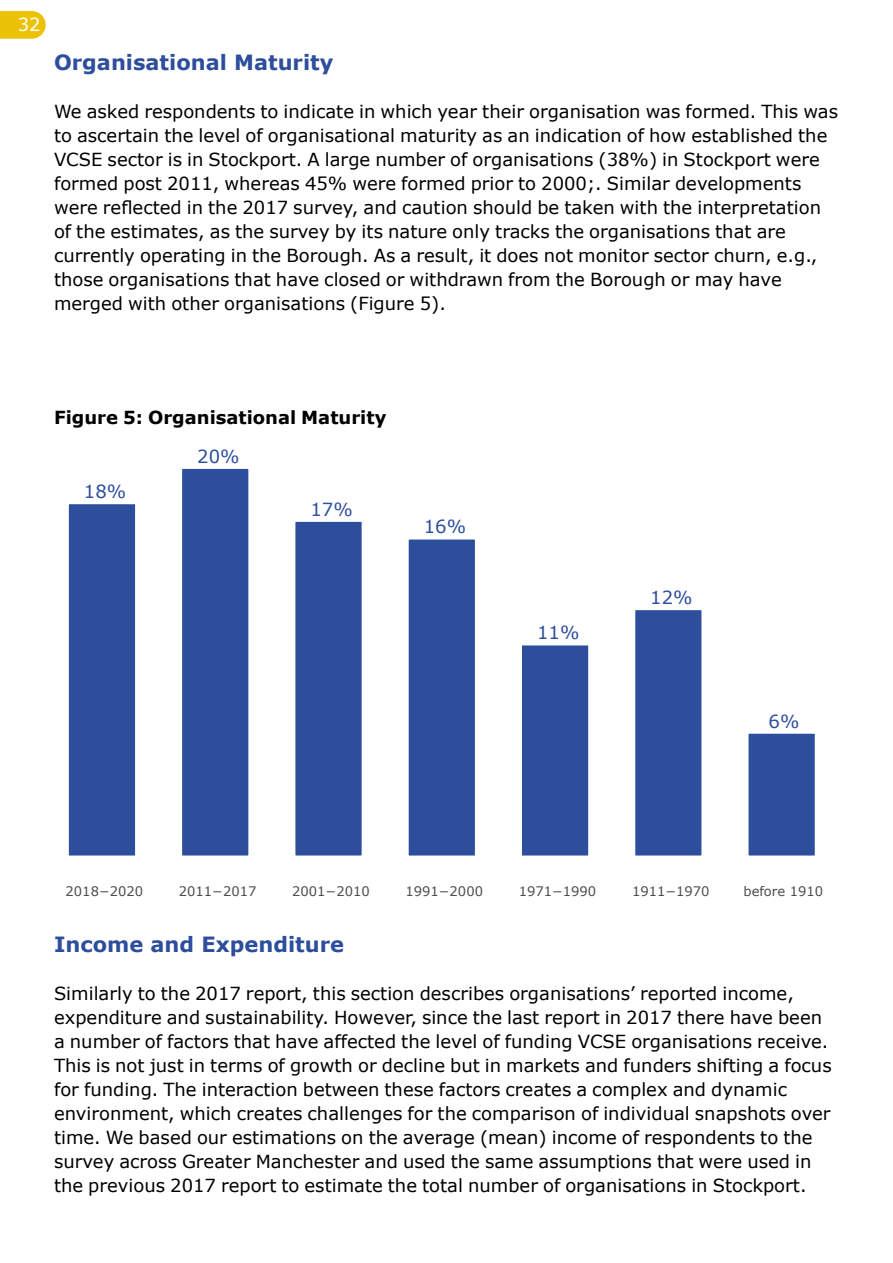
<style>
.page{position:relative;width:893px;height:1263px;background:#fff}
.page>*{position:absolute;margin:0;border:0;box-sizing:border-box;transform-origin:0 0}
.t1{font:700 21px "Verdana";color:#2d4e9d}
.t2{font:18px/24px "Verdana";color:#000}
.t3{font:700 18px "Verdana";color:#000}
.t4{font:18px "Verdana";color:#2d4e9d}
.t5{font:18px "Verdana";color:#fff}
.t6{font:13.2px "Verdana";color:#4d4d4d}
</style>
<div class="page">
<div style="left:748px;top:733px;width:68px;height:123px;background:#2d4e9d"></div>
<div style="left:747px;top:732px;width:69px;height:125px;border:2px solid #fff"></div>
<div style="left:634px;top:609px;width:68px;height:247px;background:#2d4e9d"></div>
<div style="left:633px;top:608px;width:70px;height:249px;border:2px solid #fff"></div>
<div style="left:521px;top:645px;width:68px;height:211px;background:#2d4e9d"></div>
<div style="left:520px;top:644px;width:70px;height:213px;border:2px solid #fff"></div>
<div style="left:408px;top:539px;width:68px;height:317px;background:#2d4e9d"></div>
<div style="left:407px;top:538px;width:70px;height:319px;border:2px solid #fff"></div>
<div style="left:295px;top:521px;width:67px;height:335px;background:#2d4e9d"></div>
<div style="left:294px;top:520px;width:69px;height:337px;border:2px solid #fff"></div>
<div style="left:181px;top:468px;width:68px;height:388px;background:#2d4e9d"></div>
<div style="left:180px;top:467px;width:70px;height:390px;border:2px solid #fff"></div>
<div style="left:68px;top:503px;width:68px;height:353px;background:#2d4e9d"></div>
<div style="left:67px;top:502px;width:70px;height:355px;border:2px solid #fff"></div>
<svg style="left:0;top:11px;width:46px;height:28px"></svg>
<p class="t5" style="left:18px;top:13px;width:24px">32</p>
<p class="t1" style="left:54px;top:49px;width:281px">Organisational Maturity</p>
<p class="t2" style="left:54px;top:100px;width:786px">We asked respondents to indicate in which year their organisation was formed. This was to ascertain the level of organisational maturity as an indication of how established the VCSE sector is in Stockport. A large number of organisations (38%) in Stockport were formed post 2011, whereas 45% were formed prior to 2000;. Similar developments were reflected in the 2017 survey, and caution should be taken with the interpretation of the estimates, as the survey by its nature only tracks the organisations that are currently operating in the Borough. As a result, it does not monitor sector churn, e.g., those organisations that have closed or withdrawn from the Borough or may have merged with other organisations (Figure 5).</p>
<p class="t3" style="left:54px;top:406px;width:334px">Figure 5: Organisational Maturity</p>
<p class="t4" style="left:84px;top:480px;width:44px">18%</p>
<p class="t4" style="left:197px;top:445px;width:44px">20%</p>
<p class="t4" style="left:310px;top:498px;width:44px">17%</p>
<p class="t4" style="left:424px;top:515px;width:44px">16%</p>
<p class="t4" style="left:537px;top:621px;width:44px">11%</p>
<p class="t4" style="left:650px;top:586px;width:44px">12%</p>
<p class="t4" style="left:769px;top:710px;width:32px">6%</p>
<p class="t6" style="left:66px;top:883px;width:79px">2018−2020</p>
<p class="t6" style="left:179px;top:883px;width:79px">2011−2017</p>
<p class="t6" style="left:292px;top:883px;width:79px">2001−2010</p>
<p class="t6" style="left:405px;top:883px;width:79px">1991−2000</p>
<p class="t6" style="left:519px;top:883px;width:79px">1971−1990</p>
<p class="t6" style="left:632px;top:883px;width:79px">1911−1970</p>
<p class="t6" style="left:743px;top:883px;width:81px">before 1910</p>
<p class="t1" style="left:54px;top:931px;width:292px">Income and Expenditure</p>
<p class="t2" style="left:54px;top:982px;width:779px">Similarly to the 2017 report, this section describes organisations’ reported income, expenditure and sustainability. However, since the last report in 2017 there have been a number of factors that have affected the level of funding VCSE organisations receive.<br>This is not just in terms of growth or decline but in markets and funders shifting a focus for funding. The interaction between these factors creates a complex and dynamic environment, which creates challenges for the comparison of individual snapshots over time. We based our estimations on the average (mean) income of respondents to the survey across Greater Manchester and used the same assumptions that were used in the previous 2017 report to estimate the total number of organisations in Stockport.</p>
</div>
